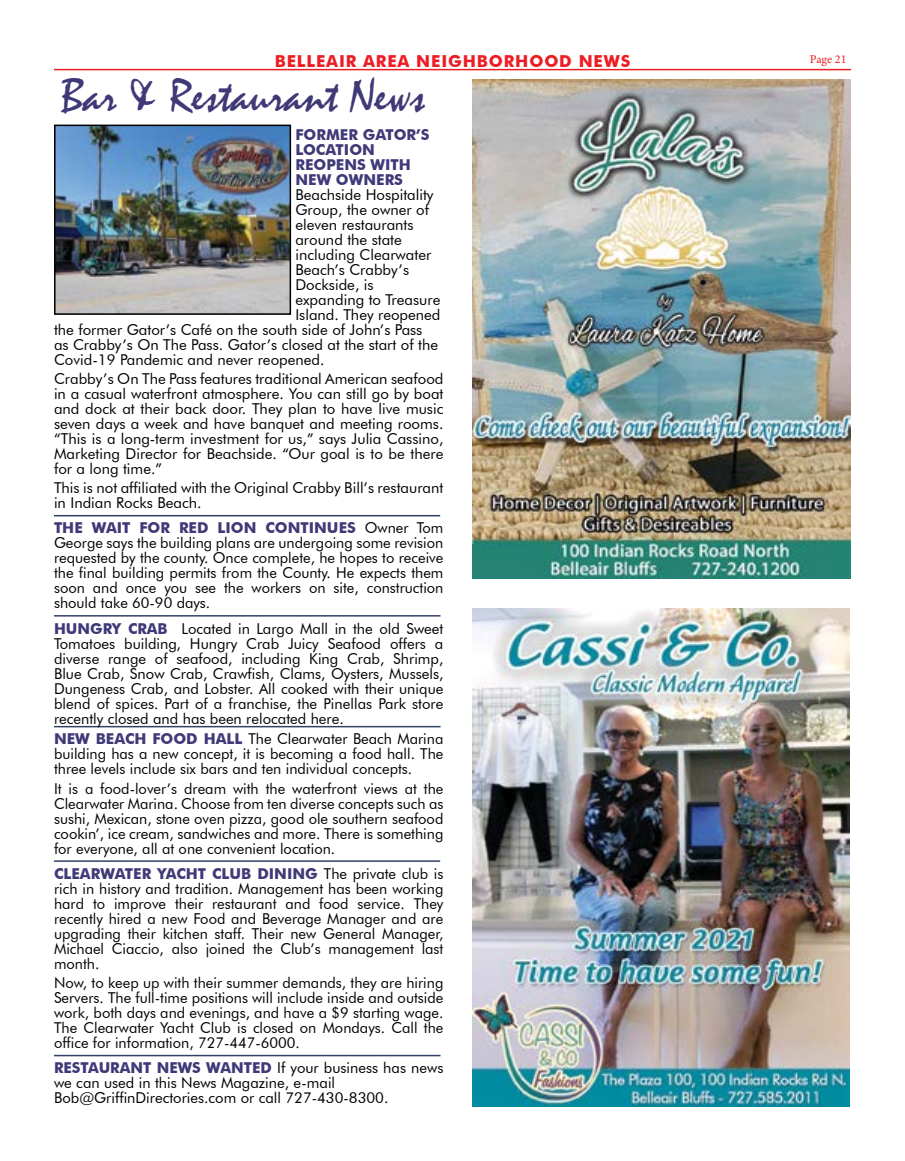
<style>
.page{position:relative;width:905px;height:1161px;background:#fff}
.page>*{position:absolute;margin:0;border:0;box-sizing:border-box;transform-origin:0 0}
.t1{font:48px "Mistral";color:#403977}
.t2{font:700 16.5px "Futura BT";letter-spacing:.05em;color:#ed1d24}
.t3{font:15px/15px "Futura BT";color:#000;text-align:justify}
.t4{font:700 15px/15px "Futura BT";color:#403977}
.t5{font:12px "Minion Pro";letter-spacing:-.005em;color:#ed1d24}
.s1{font-weight:700;color:#403977}
</style>
<div class="page">
<hr style="left:54px;top:69px;width:796px;height:1px;background:#ed1d24">
<hr style="left:54px;top:515px;width:386px;height:1px;background:#304164">
<hr style="left:54px;top:615px;width:386px;height:2px;background:#304164">
<hr style="left:54px;top:726px;width:386px;height:1px;background:#304164">
<hr style="left:54px;top:860px;width:386px;height:2px;background:#304164">
<hr style="left:54px;top:1055px;width:386px;height:1px;background:#304164">
<img style="left:472px;top:609px;width:377px;height:498px">
<img style="left:472px;top:80px;width:378px;height:499px">
<img style="left:57px;top:128px;width:231px;height:184px">
<div style="left:54px;top:125px;width:237px;height:190px;border:2px solid #000"></div>
<p class="t2" style="left:275px;top:51px;width:357px">BELLEAIR AREA NEIGHBORHOOD NEWS</p>
<p class="t5" style="left:809px;top:52px;width:38px">Page 21</p>
<h1 class="t1" style="left:61px;top:67px;width:365px">Bar &amp; Restaurant News</h1>
<p class="t4" style="left:295px;top:127px;width:136px">FORMER GATOR’S<br>LOCATION<br>REOPENS WITH<br>NEW OWNERS</p>
<p class="t3" style="left:295px;top:187px;width:140px">Beachside Hospitality</p>
<p class="t3" style="left:295px;top:202px;width:135px">Group, the owner of</p>
<p class="t3" style="left:295px;top:217px;width:120px">eleven restaurants</p>
<p class="t3" style="left:295px;top:232px;width:108px">around the state</p>
<p class="t3" style="left:295px;top:247px;width:137px">including Clearwater</p>
<p class="t3" style="left:295px;top:262px;width:115px">Beach’s Crabby’s</p>
<p class="t3" style="left:295px;top:277px;width:80px">Dockside, is</p>
<p class="t3" style="left:295px;top:292px;width:146px">expanding to Treasure</p>
<p class="t3" style="left:295px;top:307px;width:147px">Island. They reopened</p>
<p class="t3" style="left:54px;top:322px;width:370px">the former Gator’s Café on the south side of John’s Pass</p>
<p class="t3" style="left:54px;top:337px;width:385px">as Crabby’s On The Pass. Gator’s closed at the start of the</p>
<p class="t3" style="left:54px;top:352px;width:272px">Covid-19 Pandemic and never reopened.</p>
<p class="t3" style="left:54px;top:371px;width:391px">Crabby’s On The Pass features traditional American seafood in a casual waterfront atmosphere. You can still go by boat and dock at their back door. They plan to have live music seven days a week and have banquet and meeting rooms. “This is a long-term investment for us,” says Julia Cassino, Marketing Director for Beachside. “Our goal is to be there for a long time.”</p>
<p class="t3" style="left:54px;top:480px;width:391px">This is not affiliated with the Original Crabby Bill’s restaurant in Indian Rocks Beach.</p>
<p class="t3" style="left:54px;top:520px;width:391px"><span class="s1">THE WAIT FOR RED LION CONTINUES</span> Owner Tom George says the building plans are undergoing some revision requested by the county. Once complete, he hopes to receive the final building permits from the County. He expects them soon and once you see the workers on site, construction should take 60-90 days.</p>
<p class="t3" style="left:54px;top:621px;width:391px"><span class="s1">HUNGRY CRAB</span> Located in Largo Mall in the old Sweet Tomatoes building, Hungry Crab Juicy Seafood offers a diverse range of seafood, including King Crab, Shrimp, Blue Crab, Snow Crab, Crawfish, Clams, Oysters, Mussels, Dungeness Crab, and Lobster. All cooked with their unique blend of spices. Part of a franchise, the Pinellas Park store recently closed and has been relocated here.</p>
<p class="t3" style="left:54px;top:731px;width:391px"><span class="s1">NEW BEACH FOOD HALL</span> The Clearwater Beach Marina building has a new concept, it is becoming a food hall. The three levels include six bars and ten individual concepts.</p>
<p class="t3" style="left:54px;top:781px;width:391px">It is a food-lover’s dream with the waterfront views at the Clearwater Marina. Choose from ten diverse concepts such as sushi, Mexican, stone oven pizza, good ole southern seafood cookin’, ice cream, sandwiches and more. There is something for everyone, all at one convenient location.</p>
<p class="t3" style="left:54px;top:866px;width:391px"><span class="s1">CLEARWATER YACHT CLUB DINING</span> The private club is rich in history and tradition. Management has been working hard to improve their restaurant and food service. They recently hired a new Food and Beverage Manager and are upgrading their kitchen staff. Their new General Manager, Michael Ciaccio, also joined the Club’s management last month.</p>
<p class="t3" style="left:54px;top:975px;width:391px">Now, to keep up with their summer demands, they are hiring Servers. The full-time positions will include inside and outside work, both days and evenings, and have a $9 starting wage.<br>The Clearwater Yacht Club is closed on Mondays. Call the office for information, 727-447-6000.</p>
<p class="t3" style="left:54px;top:1060px;width:391px;text-align:left"><span class="s1">RESTAURANT NEWS WANTED</span> If your business has news we can used in this News Magazine, e-mail<br>Bob@GriffinDirectories.com or call 727-430-8300.</p>
</div>
